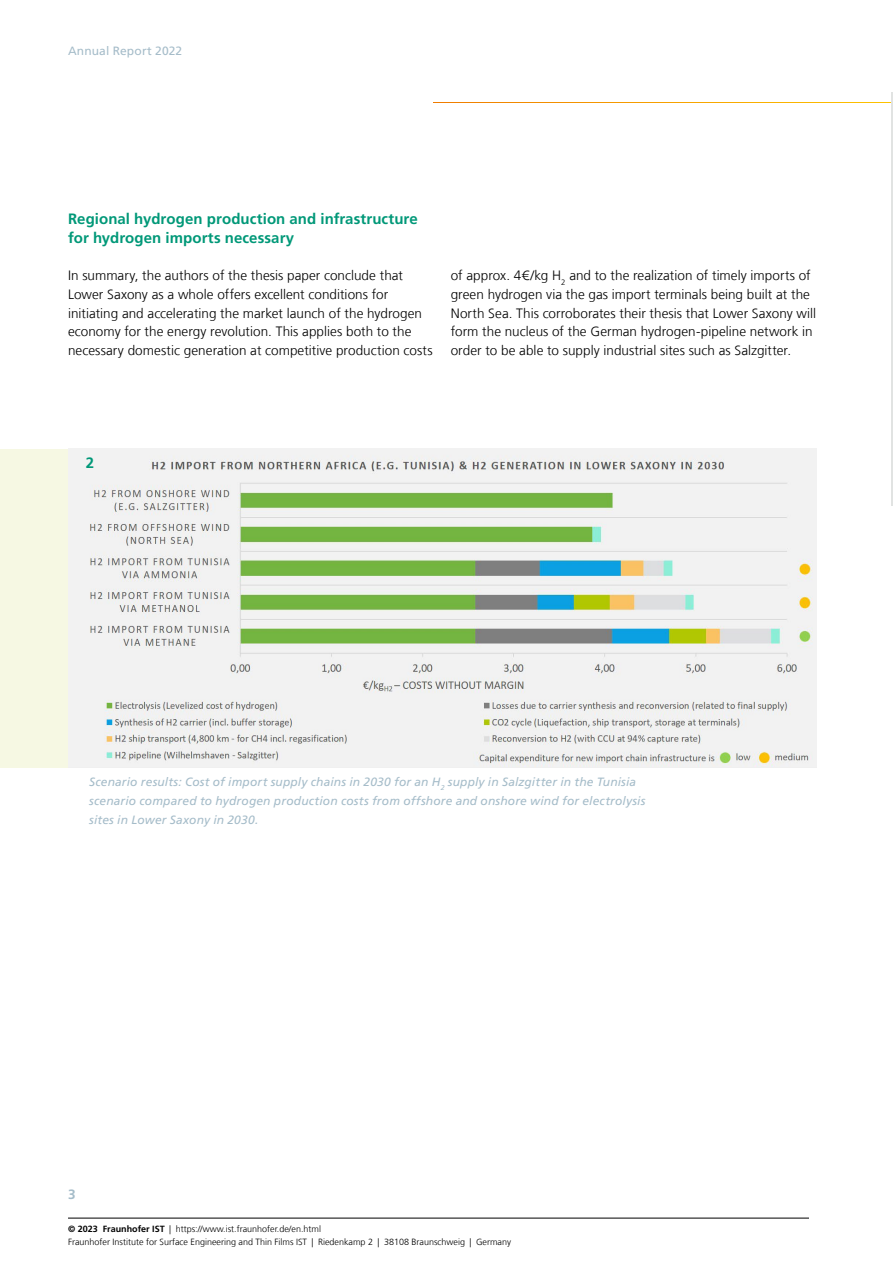
<style>
.page{position:relative;width:893px;height:1263px;background:#fff}
.page>*{position:absolute;margin:0;border:0;box-sizing:border-box;transform-origin:0 0}
.t1{font:700 15px/18.8px "Frutiger LT Com";letter-spacing:.005em;color:#009878}
.t2{font:300 13.5px/18.8px "Frutiger LT Com";letter-spacing:.005em;color:#000}
.t3{font:700 13.5px "Frutiger LT Com";color:#a5bcc9}
.t4{font:italic 12px/18.8px "Frutiger LT Com";letter-spacing:.015em;color:#a5bcc9}
.t5{font:12px "Frutiger LT Com";letter-spacing:.01em;color:#a5bcc9}
.t6{font:300 9px/13.5px "Frutiger LT Com";color:#000}
.s1{font-weight:700}
</style>
<div class="page">
<hr style="left:68px;top:1218px;width:741px;height:1px;background:#000">
<div style="left:0;top:449px;width:68px;height:319px;background:#f6f8e3"></div>
<img style="left:68px;top:449px;width:748px;height:319px">
<img style="left:892px;top:93px;width:1px;height:412px">
<p class="t5" style="left:68px;top:44px;width:116px">Annual Report 2022</p>
<p class="t1" style="left:68px;top:209px;width:351px">Regional hydrogen production and infrastructure for hydrogen imports necessary</p>
<p class="t2" style="left:68px;top:266px;width:366px">In summary, the authors of the thesis paper conclude that Lower Saxony as a whole offers excellent conditions for initiating and accelerating the market launch of the hydrogen economy for the energy revolution. This applies both to the necessary domestic generation at competitive production costs</p>
<p class="t2" style="left:451px;top:266px;width:367px">of approx. 4€/kg H<sub>2</sub> and to the realization of timely imports of green hydrogen via the gas import terminals being built at the North Sea. This corroborates their thesis that Lower Saxony will form the nucleus of the German hydrogen-pipeline network in order to be able to supply industrial sites such as Salzgitter.</p>
<p class="t1" style="left:86px;top:453px;width:10px">2</p>
<p class="t4" style="left:89px;top:773px;width:558px">Scenario results: Cost of import supply chains in 2030 for an H<sub>2</sub> supply in Salzgitter in the Tunisia scenario compared to hydrogen production costs from offshore and onshore wind for electrolysis sites in Lower Saxony in 2030.</p>
<p class="t3" style="left:68px;top:1186px;width:9px">3</p>
<p class="t6" style="left:68px;top:1222px;width:445px"><span class="s1">© 2023 Fraunhofer IST</span> | https://www.ist.fraunhofer.de/en.html<br>Fraunhofer Institute for Surface Engineering and Thin Films IST | Riedenkamp 2 | 38108 Braunschweig | Germany</p>
</div>
